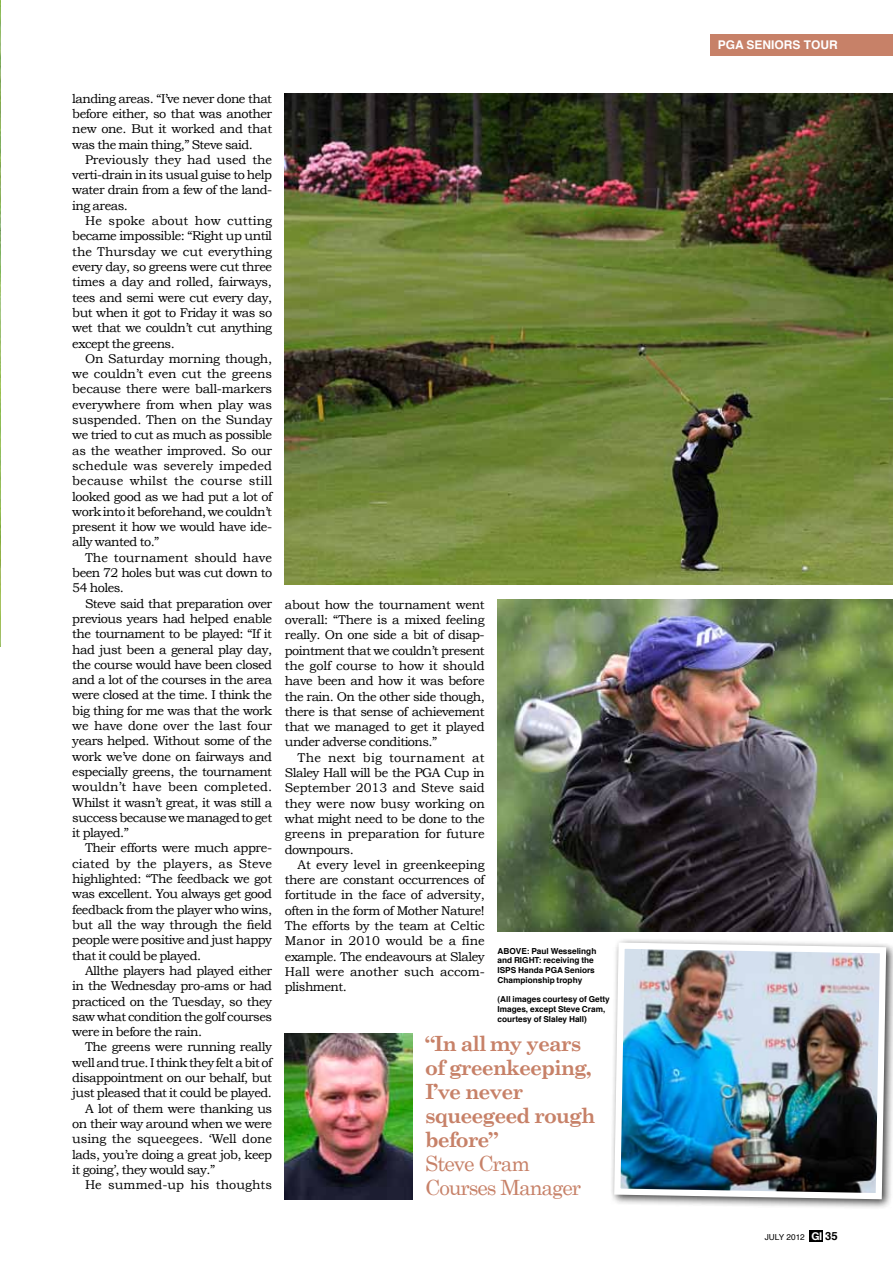
<style>
.page{position:relative;width:893px;height:1263px;background:#fff}
.page>*{position:absolute;margin:0;border:0;box-sizing:border-box;transform-origin:0 0}
.t1{font:700 21px/24px "Century Schoolbook";letter-spacing:-.05em;color:#c78168}
.t2{font:12.75px "Bookman Old Style";letter-spacing:-.04em;color:#000}
.t3{font:12.75px "Bookman Old Style";letter-spacing:-.02em;color:#000}
.t4{font:12.75px "Bookman Old Style";letter-spacing:-.005em;color:#000}
.t5{font:12.75px "Bookman Old Style";color:#000}
.t6{font:12.75px "Bookman Old Style";letter-spacing:-.01em;color:#000}
.t7{font:12.75px "Bookman Old Style";letter-spacing:.005em;color:#000}
.t8{font:12.75px "Bookman Old Style";letter-spacing:-.015em;color:#000}
.t9{font:12.75px "Bookman Old Style";letter-spacing:.01em;color:#000}
.t10{font:12.75px "Bookman Old Style";letter-spacing:.015em;color:#000}
.t11{font:700 12px "Helvetica";color:#fff}
.t12{font:700 8.25px/9.8px "Helvetica";color:#000}
.t13{font:8.25px "Helvetica";color:#000}
.s1{font-weight:400}
.s2{font-family:"Helvetica Neue";font-weight:700;font-size:10.8px;color:#fff}
.s3{font-weight:700;font-size:11.25px}
</style>
<div class="page">
<img style="left:0;top:0;width:1px;height:646px">
<div style="left:809px;top:1230px;width:14px;height:11px;background:#000"></div>
<div style="left:710px;top:34px;width:183px;height:21px;background:#c78168"></div>
<img style="left:285px;top:94px;width:608px;height:491px">
<img style="left:497px;top:600px;width:396px;height:331px">
<div style="left:609px;top:937px;width:284px;height:273px;background:#000;opacity:.75"></div>
<img style="left:611px;top:939px;width:278px;height:263px">
<img style="left:285px;top:1033px;width:127px;height:166px">
<p class="t2" style="left:72px;top:91px;width:201px">landing areas. “I’ve never done that</p>
<p class="t2" style="left:72px;top:106px;width:201px">before either, so that was another</p>
<p class="t2" style="left:72px;top:122px;width:201px">new one. But it worked and that</p>
<p class="t2" style="left:72px;top:137px;width:182px">was the main thing,” Steve said.</p>
<p class="t5" style="left:85px;top:152px;width:189px">Previously they had used the</p>
<p class="t2" style="left:72px;top:168px;width:201px">verti-drain in its usual guise to help</p>
<p class="t2" style="left:72px;top:183px;width:201px">water drain from a few of the land-</p>
<p class="t2" style="left:72px;top:198px;width:57px">ing areas.</p>
<p class="t9" style="left:85px;top:213px;width:189px">He spoke about how cutting</p>
<p class="t2" style="left:72px;top:229px;width:201px">became impossible: “Right up until</p>
<p class="t4" style="left:72px;top:244px;width:201px">the Thursday we cut everything</p>
<p class="t2" style="left:72px;top:259px;width:201px">every day, so greens were cut three</p>
<p class="t3" style="left:72px;top:275px;width:201px">times a day and rolled, fairways,</p>
<p class="t2" style="left:72px;top:290px;width:201px">tees and semi were cut every day,</p>
<p class="t2" style="left:72px;top:305px;width:201px">but when it got to Friday it was so</p>
<p class="t2" style="left:72px;top:321px;width:201px">wet that we couldn’t cut anything</p>
<p class="t2" style="left:72px;top:336px;width:104px">except the greens.</p>
<p class="t8" style="left:85px;top:351px;width:189px">On Saturday morning though,</p>
<p class="t6" style="left:72px;top:366px;width:201px">we couldn’t even cut the greens</p>
<p class="t3" style="left:72px;top:382px;width:201px">because there were ball-markers</p>
<p class="t6" style="left:72px;top:397px;width:201px">everywhere from when play was</p>
<p class="t3" style="left:72px;top:412px;width:201px">suspended. Then on the Sunday</p>
<p class="t2" style="left:72px;top:428px;width:201px">we tried to cut as much as possible</p>
<p class="t2" style="left:72px;top:443px;width:201px">as the weather improved. So our</p>
<p class="t5" style="left:72px;top:458px;width:201px">schedule was severely impeded</p>
<p class="t7" style="left:72px;top:474px;width:201px">because whilst the course still</p>
<p class="t2" style="left:72px;top:489px;width:201px">looked good as we had put a lot of</p>
<p class="t2" style="left:72px;top:504px;width:201px">work into it beforehand, we couldn’t</p>
<p class="t2" style="left:72px;top:519px;width:201px">present it how we would have ide-</p>
<p class="t2" style="left:72px;top:535px;width:89px">ally wanted to.”</p>
<p class="t5" style="left:85px;top:550px;width:188px">The tournament should have</p>
<p class="t2" style="left:72px;top:565px;width:201px">been 72 holes but was cut down to</p>
<p class="t2" style="left:72px;top:581px;width:53px">54 holes.</p>
<p class="t2" style="left:85px;top:596px;width:189px">Steve said that preparation over</p>
<p class="t2" style="left:72px;top:611px;width:201px">previous years had helped enable</p>
<p class="t2" style="left:72px;top:627px;width:201px">the tournament to be played: “If it</p>
<p class="t2" style="left:72px;top:642px;width:201px">had just been a general play day,</p>
<p class="t2" style="left:72px;top:657px;width:201px">the course would have been closed</p>
<p class="t2" style="left:72px;top:672px;width:201px">and a lot of the courses in the area</p>
<p class="t2" style="left:72px;top:688px;width:201px">were closed at the time. I think the</p>
<p class="t2" style="left:72px;top:703px;width:201px">big thing for me was that the work</p>
<p class="t4" style="left:72px;top:718px;width:201px">we have done over the last four</p>
<p class="t2" style="left:72px;top:734px;width:201px">years helped. Without some of the</p>
<p class="t2" style="left:72px;top:749px;width:201px">work we’ve done on fairways and</p>
<p class="t2" style="left:72px;top:764px;width:201px">especially greens, the tournament</p>
<p class="t7" style="left:72px;top:780px;width:201px">wouldn’t have been completed.</p>
<p class="t2" style="left:72px;top:795px;width:201px">Whilst it wasn’t great, it was still a</p>
<p class="t2" style="left:72px;top:810px;width:201px">success because we managed to get</p>
<p class="t2" style="left:72px;top:825px;width:58px">it played.”</p>
<p class="t2" style="left:85px;top:841px;width:189px">Their efforts were much appre-</p>
<p class="t7" style="left:72px;top:856px;width:201px">ciated by the players, as Steve</p>
<p class="t2" style="left:72px;top:871px;width:201px">highlighted: “The feedback we got</p>
<p class="t2" style="left:72px;top:887px;width:201px">was excellent. You always get good</p>
<p class="t2" style="left:72px;top:902px;width:201px">feedback from the player who wins,</p>
<p class="t3" style="left:72px;top:917px;width:201px">but all the way through the field</p>
<p class="t2" style="left:72px;top:933px;width:201px">people were positive and just happy</p>
<p class="t2" style="left:72px;top:948px;width:130px">that it could be played.</p>
<p class="t2" style="left:85px;top:963px;width:189px">Allthe players had played either</p>
<p class="t2" style="left:72px;top:978px;width:201px">in the Wednesday pro-ams or had</p>
<p class="t2" style="left:72px;top:994px;width:201px">practiced on the Tuesday, so they</p>
<p class="t2" style="left:72px;top:1009px;width:201px">saw what condition the golf courses</p>
<p class="t2" style="left:72px;top:1024px;width:131px">were in before the rain.</p>
<p class="t2" style="left:85px;top:1040px;width:188px">The greens were running really</p>
<p class="t2" style="left:72px;top:1055px;width:201px">well and true. I think they felt a bit of</p>
<p class="t2" style="left:72px;top:1070px;width:201px">disappointment on our behalf, but</p>
<p class="t2" style="left:72px;top:1086px;width:201px">just pleased that it could be played.</p>
<p class="t2" style="left:85px;top:1101px;width:189px">A lot of them were thanking us</p>
<p class="t2" style="left:72px;top:1116px;width:201px">on their way around when we were</p>
<p class="t4" style="left:72px;top:1131px;width:201px">using the squeegees. ‘Well done</p>
<p class="t2" style="left:72px;top:1147px;width:201px">lads, you’re doing a great job, keep</p>
<p class="t2" style="left:72px;top:1162px;width:144px">it going’, they would say.”</p>
<p class="t7" style="left:85px;top:1177px;width:188px">He summed-up his thoughts</p>
<p class="t3" style="left:285px;top:597px;width:201px">about how the tournament went</p>
<p class="t3" style="left:285px;top:612px;width:201px">overall: “There is a mixed feeling</p>
<p class="t2" style="left:285px;top:628px;width:201px">really. On one side a bit of disap-</p>
<p class="t2" style="left:285px;top:643px;width:201px">pointment that we couldn’t present</p>
<p class="t6" style="left:285px;top:658px;width:201px">the golf course to how it should</p>
<p class="t2" style="left:285px;top:674px;width:201px">have been and how it was before</p>
<p class="t2" style="left:285px;top:689px;width:201px">the rain. On the other side though,</p>
<p class="t2" style="left:285px;top:704px;width:201px">there is that sense of achievement</p>
<p class="t2" style="left:285px;top:719px;width:201px">that we managed to get it played</p>
<p class="t2" style="left:285px;top:735px;width:154px">under adverse conditions.”</p>
<p class="t10" style="left:298px;top:750px;width:189px">The next big tournament at</p>
<p class="t2" style="left:285px;top:765px;width:201px">Slaley Hall will be the PGA Cup in</p>
<p class="t4" style="left:285px;top:781px;width:201px">September 2013 and Steve said</p>
<p class="t6" style="left:285px;top:796px;width:201px">they were now busy working on</p>
<p class="t2" style="left:285px;top:811px;width:201px">what might need to be done to the</p>
<p class="t4" style="left:285px;top:827px;width:201px">greens in preparation for future</p>
<p class="t2" style="left:285px;top:842px;width:70px">downpours.</p>
<p class="t4" style="left:298px;top:857px;width:189px">At every level in greenkeeping</p>
<p class="t2" style="left:285px;top:872px;width:201px">there are constant occurrences of</p>
<p class="t3" style="left:285px;top:888px;width:201px">fortitude in the face of adversity,</p>
<p class="t2" style="left:285px;top:903px;width:201px">often in the form of Mother Nature!</p>
<p class="t3" style="left:285px;top:918px;width:201px">The efforts by the team at Celtic</p>
<p class="t5" style="left:285px;top:934px;width:201px">Manor in 2010 would be a fine</p>
<p class="t2" style="left:285px;top:949px;width:201px">example. The endeavours at Slaley</p>
<p class="t5" style="left:285px;top:964px;width:201px">Hall were another such accom-</p>
<p class="t2" style="left:285px;top:980px;width:63px">plishment.</p>
<p class="t12" style="left:497px;top:946px;width:100px">ABOVE: Paul Wesselingh and RIGHT: receiving the<br>ISPS Handa PGA Seniors<br>Championship trophy</p>
<p class="t12" style="left:497px;top:995px;width:114px">(All images courtesy of Getty<br>Images, except Steve Cram, courtesy of Slaley Hall)</p>
<p class="t1" style="left:425px;top:1031px;width:172px">“In all my years of greenkeeping,<br>I’ve never squeegeed rough before”<br><span class="s1">Steve Cram<br>Courses Manager</span></p>
<p class="t11" style="left:718px;top:35px;width:122px">PGA Seniors Tour</p>
<p class="t13" style="left:765px;top:1231px;width:74px">JULY 2012 <span class="s2">GI</span> <span class="s3">35</span></p>
</div>
